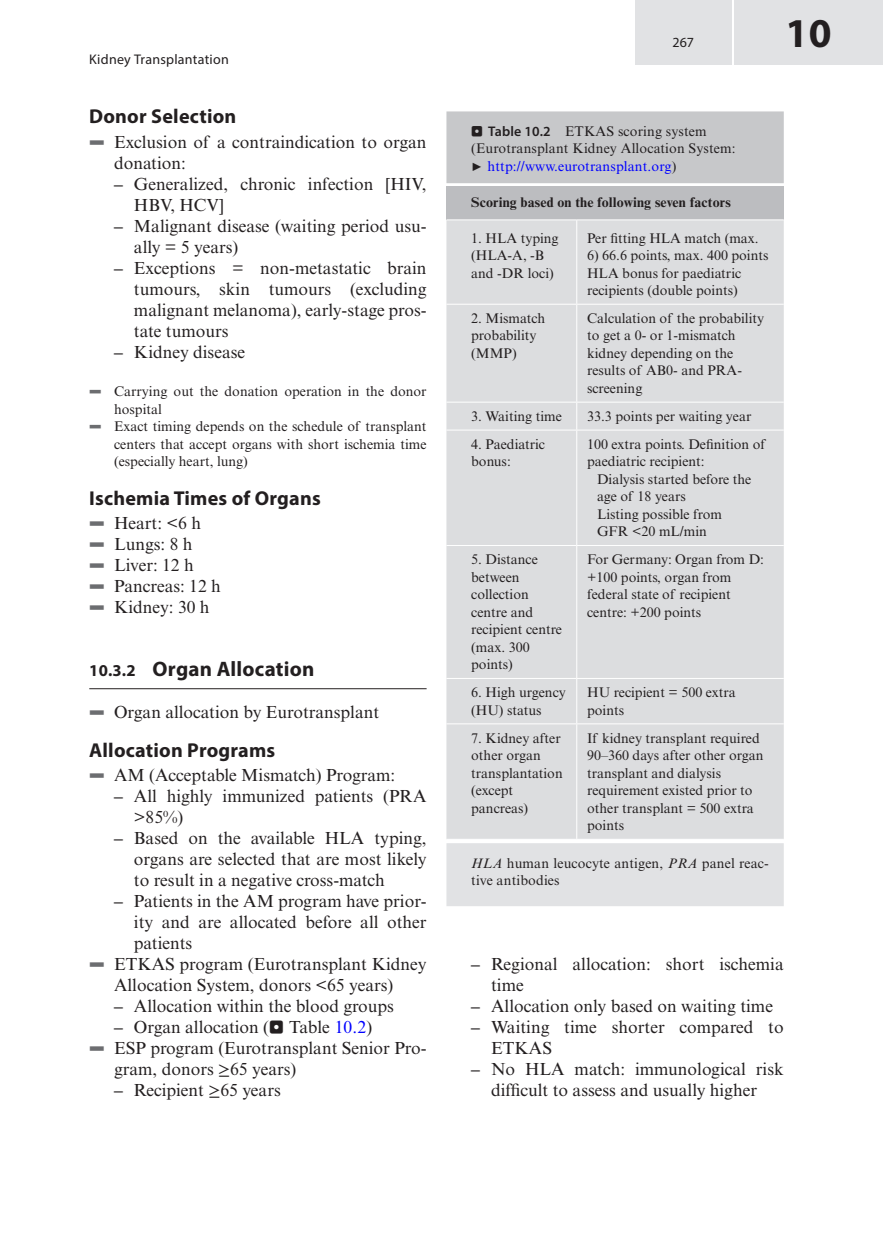
<style>
.page{position:relative;width:883px;height:1260px;background:#fff}
.page>*{position:absolute;margin:0;border:0;box-sizing:border-box;transform-origin:0 0}
.t1{font:700 41.12px "Myriad Pro";color:#231f20}
._2_hd{font:700 21px "Myriad Pro";letter-spacing:.01em;color:#231f20}
._3_hd{font:700 20.12px "Myriad Pro";letter-spacing:.01em;color:#231f20}
.t2{font:17.5px/21px "Times New Roman MT Std";color:#231f20}
.T_Body{font:14px/17.5px "Times New Roman MT Std";color:#231f20}
.TFoot{font:14px/17.5px "Times New Roman MT Std";letter-spacing:.01em;color:#231f20}
.T_Head{font:700 14px "Times New Roman MT Std";letter-spacing:.01em;color:#231f20}
.t3{font:14px "Myriad Pro";letter-spacing:.015em;color:#231f20}
.s1{font-family:"Blik Buttons";color:#6c6d70}
.s2{font-weight:700}
.s3{font-size:16.62px}
.s4{font-family:"Blik Buttons"}
.s5{color:#00f}
.s6{font-family:"STIX General"}
.s7{font-family:"Myriad Pro";font-weight:600}
.s8{font-style:italic}
</style>
<div class="page">
<div style="left:635px;top:0;width:97px;height:64px;background:#e1e2e4"></div>
<div style="left:734px;top:0;width:149px;height:64px;background:#e1e2e4"></div>
<hr style="left:89px;top:688px;width:338px;height:1px;background:#231f20">
<div style="left:446px;top:111px;width:338px;height:72px;background:#c7c8ca"></div>
<div style="left:446px;top:843px;width:338px;height:63px;background:#e1e2e4"></div>
<div style="left:446px;top:186px;width:338px;height:34px;background:#bcbdc0"></div>
<div style="left:446px;top:220px;width:338px;height:619px;background:#dcdddf"></div>
<hr style="left:577px;top:219px;width:207px;height:1px;background:#fff">
<hr style="left:446px;top:219px;width:131px;height:1px;background:#fff">
<hr style="left:576px;top:220px;width:1px;height:84px;background:#fff">
<hr style="left:446px;top:304px;width:131px;height:1px;background:#fff">
<hr style="left:577px;top:304px;width:207px;height:1px;background:#fff">
<hr style="left:576px;top:305px;width:1px;height:97px;background:#fff">
<hr style="left:446px;top:402px;width:131px;height:1px;background:#fff">
<hr style="left:577px;top:402px;width:207px;height:1px;background:#fff">
<svg style="left:576px;top:403px;width:1px;height:27px"></svg>
<hr style="left:446px;top:430px;width:131px;height:1px;background:#fff">
<hr style="left:577px;top:430px;width:207px;height:1px;background:#fff">
<hr style="left:576px;top:431px;width:1px;height:114px;background:#fff">
<hr style="left:446px;top:545px;width:131px;height:1px;background:#fff">
<hr style="left:577px;top:545px;width:207px;height:1px;background:#fff">
<hr style="left:576px;top:546px;width:1px;height:132px;background:#fff">
<hr style="left:446px;top:678px;width:131px;height:1px;background:#fff">
<hr style="left:577px;top:678px;width:207px;height:1px;background:#fff">
<hr style="left:576px;top:679px;width:1px;height:44px;background:#fff">
<hr style="left:577px;top:723px;width:207px;height:1px;background:#fff">
<hr style="left:446px;top:723px;width:131px;height:1px;background:#fff">
<hr style="left:576px;top:724px;width:1px;height:115px;background:#fff">
<p class="t3" style="left:89px;top:51px;width:141px">Kidney Transplantation</p>
<h4 class="_3_hd" style="left:89px;top:103px;width:149px">Donor Selection</h4>
<p class="t2" style="left:114px;top:131px;width:314px;text-indent:-25px"><span class="s1">5</span> Exclusion of a contraindication to organ donation:</p>
<p class="t2" style="left:134px;top:173px;width:294px;text-indent:-20px"><span class="s2">–</span> Generalized, chronic infection [HIV,<br>HBV, HCV]</p>
<p class="t2" style="left:134px;top:215px;width:294px;text-indent:-20px"><span class="s2">–</span> Malignant disease (waiting period usu&shy;ally = 5 years)</p>
<p class="t2" style="left:134px;top:257px;width:294px;text-align:justify;text-indent:-20px"><span class="s2">–</span> Exceptions = non-metastatic brain tumours, skin tumours (excluding malignant melanoma), early-stage pros&shy;tate tumours</p>
<p class="t2" style="left:114px;top:341px;width:133px"><span class="s2">–</span> Kidney disease</p>
<p class="T_Body" style="left:114px;top:383px;width:314px;text-indent:-25px"><span class="s1">5</span> Carrying out the donation operation in the donor hospital</p>
<p class="T_Body" style="left:114px;top:418px;width:314px;text-align:justify;text-indent:-25px"><span class="s1">5</span> Exact timing depends on the schedule of transplant centers that accept organs with short ischemia time (especially heart, lung)</p>
<h4 class="_3_hd" style="left:89px;top:485px;width:233px">Ischemia Times of Organs</h4>
<p class="t2" style="left:89px;top:513px;width:113px"><span class="s1">5</span> Heart: &lt;6 h</p>
<p class="t2" style="left:89px;top:534px;width:105px"><span class="s1">5</span> Lungs: 8 h</p>
<p class="t2" style="left:89px;top:555px;width:106px"><span class="s1">5</span> Liver: 12 h</p>
<p class="t2" style="left:89px;top:576px;width:133px"><span class="s1">5</span> Pancreas: 12 h</p>
<p class="t2" style="left:89px;top:597px;width:122px"><span class="s1">5</span> Kidney: 30 h</p>
<h3 class="_2_hd" style="left:89px;top:655px;width:227px"><span class="s3">10.3.2</span> Organ Allocation</h3>
<p class="t2" style="left:89px;top:702px;width:291px"><span class="s1">5</span> Organ allocation by Eurotransplant</p>
<h4 class="_3_hd" style="left:89px;top:737px;width:187px">Allocation Programs</h4>
<p class="t2" style="left:89px;top:765px;width:308px"><span class="s1">5</span> AM (Acceptable Mismatch) Program:</p>
<p class="t2" style="left:134px;top:786px;width:294px;text-indent:-20px"><span class="s2">–</span> All highly immunized patients (PRA &gt;85%)</p>
<p class="t2" style="left:134px;top:828px;width:294px;text-align:justify;text-indent:-20px"><span class="s2">–</span> Based on the available HLA typing, organs are selected that are most likely to result in a negative cross-match</p>
<p class="t2" style="left:134px;top:891px;width:294px;text-align:justify;text-indent:-20px"><span class="s2">–</span> Patients in the AM program have prior&shy;ity and are allocated before all other patients</p>
<p class="t2" style="left:89px;top:954px;width:339px;text-align:center"><span class="s1">5</span> ETKAS program (Eurotransplant Kidney<br>Allocation System, donors &lt;65 years)</p>
<p class="t2" style="left:114px;top:996px;width:281px"><span class="s2">–</span> Allocation within the blood groups</p>
<p class="t2" style="left:114px;top:1017px;width:260px"><span class="s2">–</span> Organ allocation (<span class="s4">.</span> Table <span class="s5">10.2</span>)</p>
<p class="t2" style="left:114px;top:1038px;width:314px;text-indent:-25px"><span class="s1">5</span> ESP program (Eurotransplant Senior Pro&shy;gram, donors <span class="s6">≥</span>65 years)</p>
<p class="t2" style="left:114px;top:1080px;width:168px"><span class="s2">–</span> Recipient <span class="s6">≥</span>65 years</p>
<p class="t3" style="left:673px;top:34px;width:23px">267</p>
<h1 class="t1" style="left:786px;top:6px;width:48px">10</h1>
<p class="T_Body" style="left:471px;top:122px;width:266px"><span class="s4">..</span> <span class="s7">Table 10.2</span> ETKAS scoring system (Eurotransplant Kidney Allocation System:<br><span class="s4">7</span> <span class="s5">http://www.eurotransplant.org</span>)</p>
<p class="T_Head" style="left:471px;top:193px;width:261px">Scoring based on the following seven factors</p>
<p class="T_Body" style="left:471px;top:229px;width:89px">1. HLA typing (HLA-A, -B and -DR loci)</p>
<p class="T_Body" style="left:587px;top:229px;width:173px">Per fitting HLA match (max.</p>
<p class="T_Body" style="left:587px;top:247px;width:183px">6) 66.6 points, max. 400 points</p>
<p class="T_Body" style="left:587px;top:264px;width:156px">HLA bonus for paediatric recipients (double points)</p>
<p class="T_Body" style="left:471px;top:309px;width:75px">2. Mismatch probability (MMP)</p>
<p class="T_Body" style="left:587px;top:309px;width:179px">Calculation of the probability to get a 0- or 1-mismatch kidney depending on the results of AB0- and PRA&shy;screening</p>
<p class="T_Body" style="left:471px;top:407px;width:92px">3. Waiting time</p>
<p class="T_Body" style="left:587px;top:407px;width:166px">33.3 points per waiting year</p>
<p class="T_Body" style="left:471px;top:435px;width:75px">4. Paediatric bonus:</p>
<p class="T_Body" style="left:587px;top:435px;width:180px">100 extra points. Definition of paediatric recipient:</p>
<p class="T_Body" style="left:597px;top:470px;width:156px">Dialysis started before the age of 18 years</p>
<p class="T_Body" style="left:597px;top:505px;width:127px">Listing possible from<br>GFR &lt;20 mL/min</p>
<p class="T_Body" style="left:471px;top:551px;width:92px">5. Distance between collection centre and recipient centre (max. 300 points)</p>
<p class="T_Body" style="left:587px;top:551px;width:178px">For Germany: Organ from D: +100 points, organ from federal state of recipient centre: +200 points</p>
<p class="T_Body" style="left:471px;top:684px;width:96px">6. High urgency (HU) status</p>
<p class="T_Body" style="left:587px;top:684px;width:150px">HU recipient = 500 extra points</p>
<p class="T_Body" style="left:471px;top:729px;width:93px">7. Kidney after other organ transplantation (except pancreas)</p>
<p class="T_Body" style="left:587px;top:729px;width:178px">If kidney transplant required<br>90–360 days after other organ transplant and dialysis requirement existed prior to other transplant = 500 extra points</p>
<p class="TFoot" style="left:471px;top:854px;width:299px"><span class="s8">HLA</span> human leucocyte antigen, <span class="s8">PRA</span> panel reac&shy;tive antibodies</p>
<p class="t2" style="left:491px;top:954px;width:294px;text-indent:-20px"><span class="s2">–</span> Regional allocation: short ischemia time</p>
<p class="t2" style="left:471px;top:996px;width:303px"><span class="s2">–</span> Allocation only based on waiting time</p>
<p class="t2" style="left:491px;top:1017px;width:294px;text-indent:-20px"><span class="s2">–</span> Waiting time shorter compared to<br>ETKAS</p>
<p class="t2" style="left:471px;top:1059px;width:314px;text-align:center"><span class="s2">–</span> No HLA match: immunological risk difficult to assess and usually higher</p>
</div>
